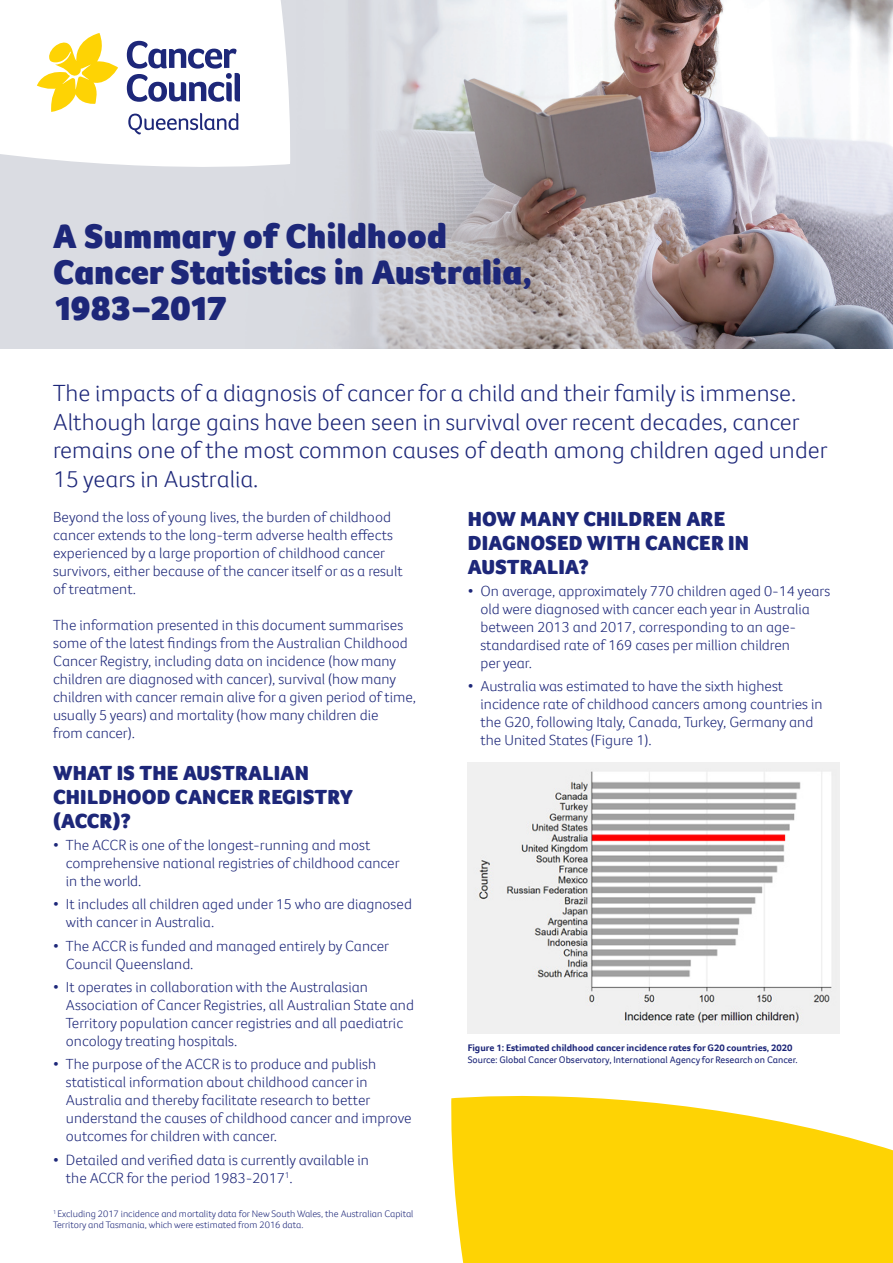
<style>
.page{position:relative;width:893px;height:1263px;background:#fff}
.page>*{position:absolute;margin:0;border:0;box-sizing:border-box;transform-origin:0 0}
.t1{font:900 35.1px/36px "Foco CC";letter-spacing:.01em;color:#1d2779}
.t2{font:900 35.1px "Foco CC";letter-spacing:-.04em;color:#1d2779}
.Intro_text{font:300 24px/28.5px "Foco CC";color:#1d2779}
.t3{font:900 21px/24px "Foco CC";letter-spacing:.01em;color:#1d2779}
.t4{font:300 15px/18px "Foco CC";color:#1d2779}
.Bullets{font:9.75px/11.2px "Foco CC";color:#1d2779}
.Bullets-2{font:300 9.75px/11.2px "Foco CC";color:#1d2779}
.s1{font-weight:700}
</style>
<div class="page">
<img style="left:0;top:0;width:893px;height:349px">
<img style="left:468px;top:762px;width:372px;height:271px">
<svg style="left:0;top:0;width:290px;height:167px"></svg>
<svg style="left:451px;top:1095px;width:442px;height:168px;background:#fed71e"></svg>
<svg style="left:37px;top:33px;width:81px;height:79px"></svg>
<svg style="left:127px;top:41px;width:113px;height:61px"></svg>
<svg style="left:128px;top:113px;width:110px;height:21px"></svg>
<p class="t1" style="left:53px;top:218px;width:481px">A Summary of Childhood<br>Cancer Statistics in Australia,</p>
<p class="t2" style="left:53px;top:285px;width:175px">1983–2017</p>
<p class="Intro_text" style="left:53px;top:379px;width:776px">The impacts of a diagnosis of cancer for a child and their family is immense.<br>Although large gains have been seen in survival over recent decades, cancer remains one of the most common causes of death among children aged under 15 years in Australia.</p>
<p class="t4" style="left:53px;top:507px;width:351px">Beyond the loss of young lives, the burden of childhood cancer extends to the long-term adverse health effects experienced by a large proportion of childhood cancer survivors, either because of the cancer itself or as a result of treatment.</p>
<p class="t4" style="left:53px;top:615px;width:364px">The information presented in this document summarises some of the latest findings from the Australian Childhood Cancer Registry, including data on incidence (how many children are diagnosed with cancer), survival (how many children with cancer remain alive for a given period of time, usually 5 years) and mortality (how many children die<br>from cancer).</p>
<p class="t3" style="left:53px;top:760px;width:301px">WHAT IS THE AUSTRALIAN<br>CHILDHOOD CANCER REGISTRY (ACCR)?</p>
<p class="t4" style="left:66px;top:836px;width:335px;text-indent:-13px">• The ACCR is one of the longest-running and most comprehensive national registries of childhood cancer in the world.</p>
<p class="t4" style="left:66px;top:895px;width:348px;text-indent:-13px">• It includes all children aged under 15 who are diagnosed with cancer in Australia.</p>
<p class="t4" style="left:66px;top:936px;width:325px;text-indent:-13px">• The ACCR is funded and managed entirely by Cancer<br>Council Queensland.</p>
<p class="t4" style="left:66px;top:978px;width:350px;text-indent:-13px">• It operates in collaboration with the Australasian Association of Cancer Registries, all Australian State and Territory population cancer registries and all paediatric oncology treating hospitals.</p>
<p class="t4" style="left:66px;top:1055px;width:347px;text-indent:-13px">• The purpose of the ACCR is to produce and publish statistical information about childhood cancer in Australia and thereby facilitate research to better understand the causes of childhood cancer and improve outcomes for children with cancer.</p>
<p class="t4" style="left:66px;top:1150px;width:305px;text-indent:-13px">• Detailed and verified data is currently available in the ACCR for the period 1983-2017<sup>1</sup>.</p>
<p class="Bullets-2" style="left:53px;top:1208px;width:362px"><sup>1</sup> Excluding 2017 incidence and mortality data for New South Wales, the Australian Capital<br>Territory and Tasmania, which were estimated from 2016 data.</p>
<p class="t3" style="left:468px;top:506px;width:283px">HOW MANY CHILDREN ARE<br>DIAGNOSED WITH CANCER IN<br>AUSTRALIA?</p>
<p class="t4" style="left:480px;top:582px;width:351px;text-indent:-13px">• On average, approximately 770 children aged 0-14 years old were diagnosed with cancer each year in Australia between 2013 and 2017, corresponding to an age&shy;standardised rate of 169 cases per million children<br>per year.</p>
<p class="t4" style="left:480px;top:677px;width:344px;text-indent:-13px">• Australia was estimated to have the sixth highest incidence rate of childhood cancers among countries in the G20, following Italy, Canada, Turkey, Germany and the United States (Figure 1).</p>
<p class="Bullets" style="left:468px;top:1042px;width:331px"><span class="s1">Figure 1: Estimated childhood cancer incidence rates for G20 countries, 2020<br></span>Source: Global Cancer Observatory, International Agency for Research on Cancer.</p>
</div>
